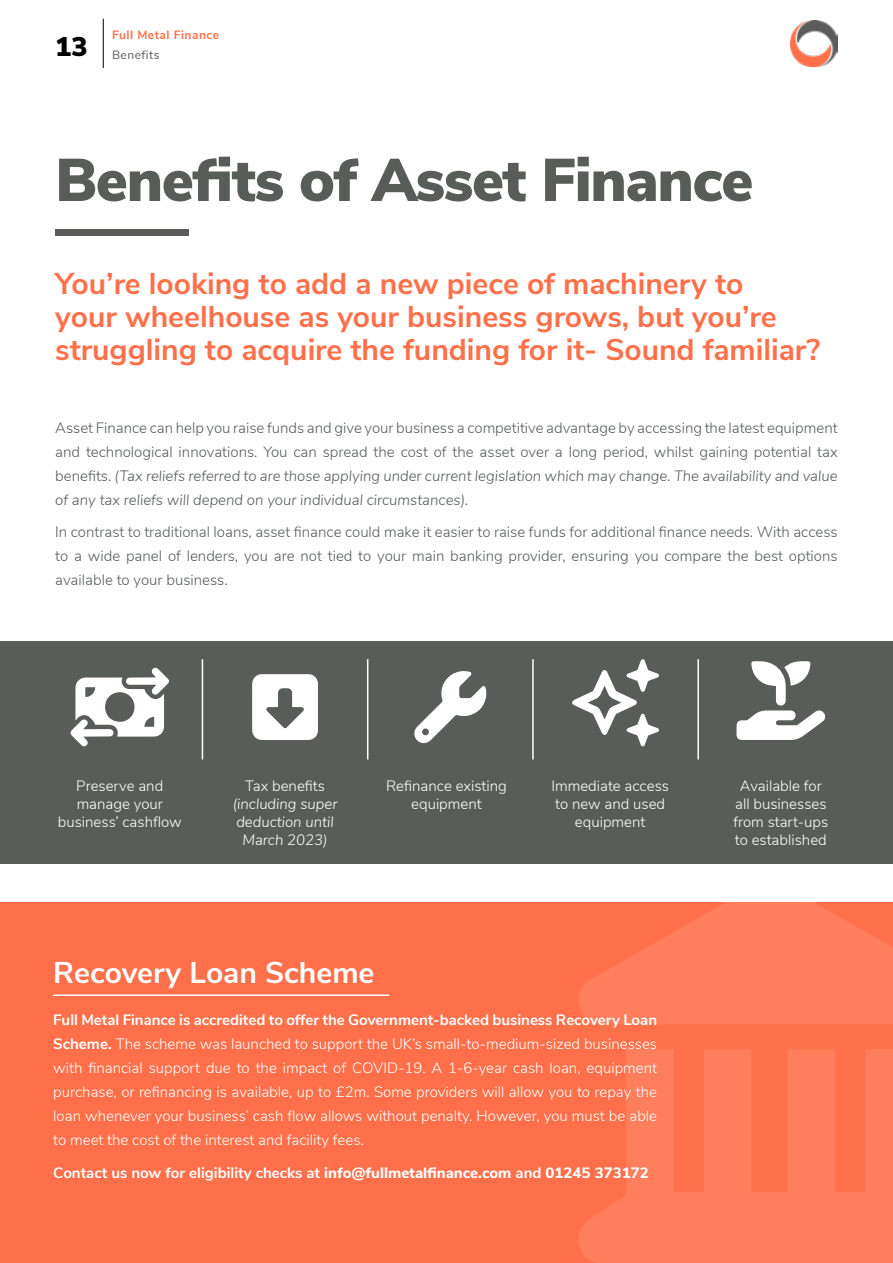
<style>
.page{position:relative;width:893px;height:1263px;background:#fff}
.page>*{position:absolute;margin:0;border:0;box-sizing:border-box;transform-origin:0 0}
.t1{font:900 60px "Nunito Sans";letter-spacing:-.02em;color:#585d59}
.t2{font:700 30px/33px "Nunito Sans";color:#ff704a}
.t3{font:700 30px "Nunito Sans";color:#fff}
.t4{font:900 27px "Nunito Sans";color:#000}
.t5{font:300 15px/24px "Nunito Sans";color:#585d59;text-align:justify}
.t6{font:300 15px/18px "Nunito Sans";color:#fff;text-align:center}
.t7{font:700 15px "Nunito Sans";color:#fff}
.t8{font:italic 300 15px/18px "Nunito Sans";color:#fff;text-align:center}
.t9{font:700 12px "Nunito Sans";letter-spacing:.04em;color:#ff704a}
.t10{font:12px "Nunito Sans";letter-spacing:.04em;color:#585d59}
.s1{font-style:italic}
.s2{font-weight:700}
.s3{font-weight:800}
</style>
<div class="page">
<hr style="left:103px;top:19px;width:1px;height:49px;background:#000">
<img style="left:791px;top:21px;width:47px;height:45px">
<div style="left:0;top:902px;width:893px;height:361px;background:#ff704a"></div>
<hr style="left:53px;top:994px;width:336px;height:2px;background:#fff">
<svg style="left:578px;top:1049px;width:315px;height:214px;fill:#ff7e5b"></svg>
<svg style="left:579px;top:902px;width:314px;height:122px;fill:#ff7e5b"></svg>
<div style="left:0;top:641px;width:893px;height:222px;background:#585d59"></div>
<div style="left:55px;top:229px;width:134px;height:7px;background:#585d59"></div>
<hr style="left:697px;top:659px;width:2px;height:100px;background:#fff">
<hr style="left:532px;top:659px;width:2px;height:100px;background:#fff">
<hr style="left:367px;top:659px;width:1px;height:100px;background:#fff">
<hr style="left:202px;top:659px;width:1px;height:100px;background:#fff">
<svg style="left:70px;top:667px;width:99px;height:80px"></svg>
<svg style="left:252px;top:674px;width:66px;height:66px"></svg>
<svg style="left:414px;top:671px;width:73px;height:73px"></svg>
<svg style="left:572px;top:659px;width:87px;height:87px"></svg>
<svg style="left:736px;top:661px;width:90px;height:79px"></svg>
<h3 class="t4" style="left:55px;top:27px;width:34px">13</h3>
<p class="t9" style="left:112px;top:26px;width:109px">Full Metal Finance</p>
<p class="t10" style="left:112px;top:47px;width:49px">Benefits</p>
<h1 class="t1" style="left:55px;top:136px;width:700px">Benefits of Asset Finance</h1>
<h2 class="t2" style="left:55px;top:266px;width:766px">You’re looking to add a new piece of machinery to<br>your wheelhouse as your business grows, but you’re struggling to acquire the funding for it- Sound familiar?</h2>
<p class="t5" style="left:55px;top:414px;width:784px">Asset Finance can help you raise funds and give your business a competitive advantage by accessing the latest equipment and technological innovations. You can spread the cost of the asset over a long period, whilst gaining potential tax benefits. <span class="s1">(Tax reliefs referred to are those applying under current legislation which may change. The availability and value of any tax reliefs will depend on your individual circumstances).</span></p>
<p class="t5" style="left:55px;top:519px;width:784px">In contrast to traditional loans, asset finance could make it easier to raise funds for additional finance needs. With access to a wide panel of lenders, you are not tied to your main banking provider, ensuring you compare the best options available to your business.</p>
<p class="t6" style="left:58px;top:776px;width:125px">Preserve and manage your business’ cashflow</p>
<p class="t6" style="left:245px;top:776px;width:81px">Tax benefits</p>
<p class="t8" style="left:233px;top:794px;width:106px">(including super deduction until<br>March 2023)</p>
<p class="t6" style="left:386px;top:776px;width:122px">Refinance existing equipment</p>
<p class="t6" style="left:551px;top:776px;width:119px">Immediate access to new and used equipment</p>
<p class="t6" style="left:733px;top:776px;width:96px">Available for all businesses from start-ups to established</p>
<h2 class="t3" style="left:53px;top:951px;width:323px">Recovery Loan Scheme</h2>
<p class="t6" style="left:53px;top:1007px;width:605px;line-height:24px;text-align:justify"><span class="s2">Full Metal Finance is accredited to offer the Government-backed business Recovery Loan Scheme.</span> The scheme was launched to support the UK’s small-to-medium-sized businesses with financial support due to the impact of COVID-19. A 1-6-year cash loan, equipment purchase, or refinancing is available, up to £2m. Some providers will allow you to repay the loan whenever your business’ cash flow allows without penalty. However, you must be able to meet the cost of the interest and facility fees.</p>
<p class="t7" style="left:53px;top:1161px;width:597px">Contact us now for eligibility checks at <span class="s3">info@fullmetalfinance.com</span> and <span class="s3">01245 373172</span></p>
</div>
